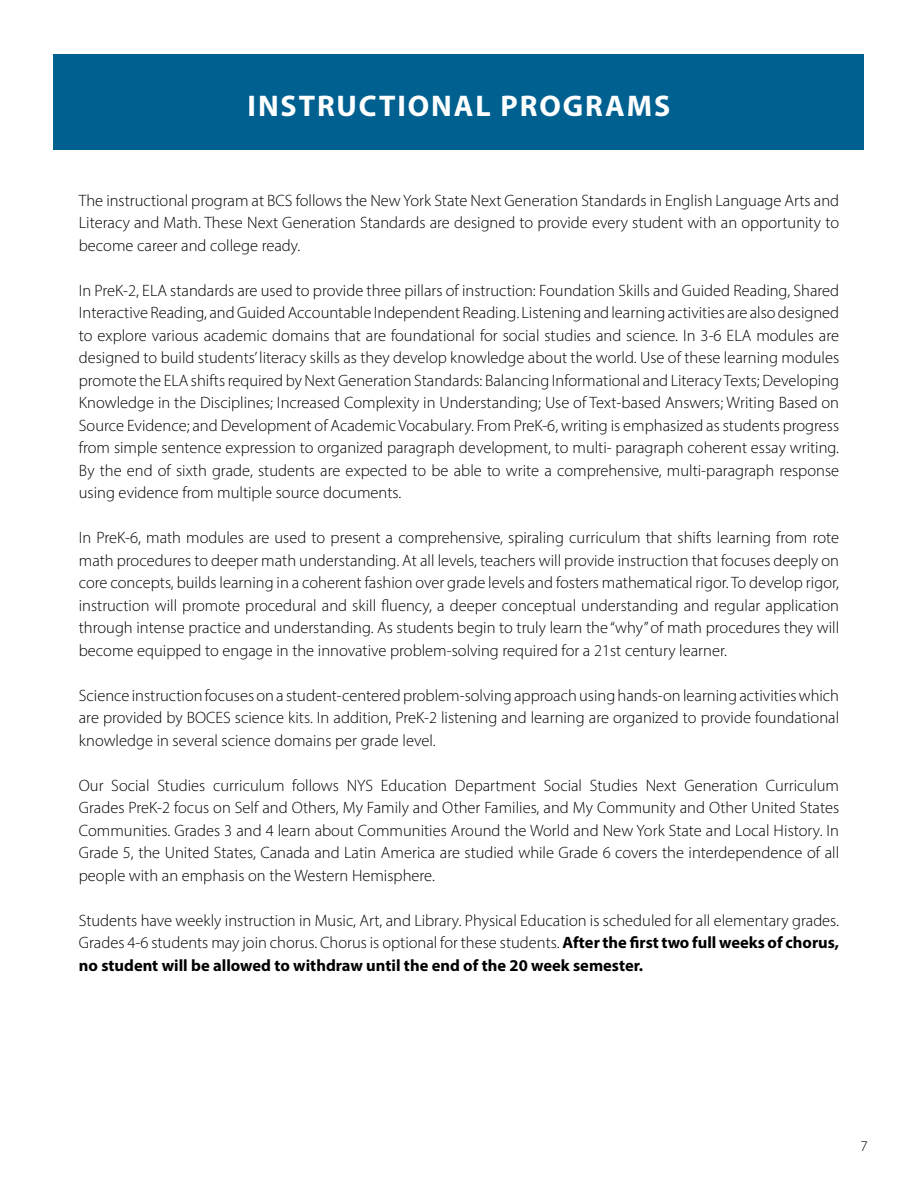
<style>
.page{position:relative;width:918px;height:1188px;background:#fff}
.page>*{position:absolute;margin:0;border:0;box-sizing:border-box;transform-origin:0 0}
.t1{font:30px "Myriad Variable Concept";letter-spacing:.065em;color:#fff}
.t2{font:16.5px/22.5px "Myriad Variable Concept";color:#000;text-align:justify}
.t3{font:300 15px "Myriad Pro";color:#000}
</style>
<div class="page">
<div style="left:53px;top:54px;width:811px;height:96px;background:#006191"></div>
<h1 class="t1" style="left:248px;top:88px;width:424px">INSTRUCTIONAL PROGRAMS</h1>
<p class="t2" style="left:79px;top:189px;width:762px">The instructional program at BCS follows the New York State Next Generation Standards in English Language Arts and Literacy and Math. These Next Generation Standards are designed to provide every student with an opportunity to become career and college ready.</p>
<p class="t2" style="left:79px;top:279px;width:762px">In PreK-2, ELA standards are used to provide three pillars of instruction: Foundation Skills and Guided Reading, Shared Interactive Reading, and Guided Accountable Independent Reading. Listening and learning activities are also designed to explore various academic domains that are foundational for social studies and science. In 3-6 ELA modules are designed to build students’ literacy skills as they develop knowledge about the world. Use of these learning modules promote the ELA shifts required by Next Generation Standards: Balancing Informational and Literacy Texts; Developing Knowledge in the Disciplines; Increased Complexity in Understanding; Use of Text-based Answers; Writing Based on Source Evidence; and Development of Academic Vocabulary. From PreK-6, writing is emphasized as students progress from simple sentence expression to organized paragraph development, to multi- paragraph coherent essay writing.<br>By the end of sixth grade, students are expected to be able to write a comprehensive, multi-paragraph response using evidence from multiple source documents.</p>
<p class="t2" style="left:79px;top:526px;width:762px">In PreK-6, math modules are used to present a comprehensive, spiraling curriculum that shifts learning from rote math procedures to deeper math understanding. At all levels, teachers will provide instruction that focuses deeply on core concepts, builds learning in a coherent fashion over grade levels and fosters mathematical rigor. To develop rigor, instruction will promote procedural and skill fluency, a deeper conceptual understanding and regular application through intense practice and understanding. As students begin to truly learn the “why” of math procedures they will become equipped to engage in the innovative problem-solving required for a 21st century learner.</p>
<p class="t2" style="left:79px;top:684px;width:762px">Science instruction focuses on a student-centered problem-solving approach using hands-on learning activities which are provided by BOCES science kits. In addition, PreK-2 listening and learning are organized to provide foundational knowledge in several science domains per grade level.</p>
<p class="t2" style="left:79px;top:774px;width:762px">Our Social Studies curriculum follows NYS Education Department Social Studies Next Generation Curriculum Grades PreK-2 focus on Self and Others, My Family and Other Families, and My Community and Other United States Communities. Grades 3 and 4 learn about Communities Around the World and New York State and Local History. In Grade 5, the United States, Canada and Latin America are studied while Grade 6 covers the interdependence of all people with an emphasis on the Western Hemisphere.</p>
<p class="t2" style="left:79px;top:909px;width:762px">Students have weekly instruction in Music, Art, and Library. Physical Education is scheduled for all elementary grades.<br>Grades 4-6 students may join chorus. Chorus is optional for these students. After the first two full weeks of chorus, no student will be allowed to withdraw until the end of the 20 week semester.</p>
<p class="t3" style="left:860px;top:1137px;width:9px">7</p>
</div>
